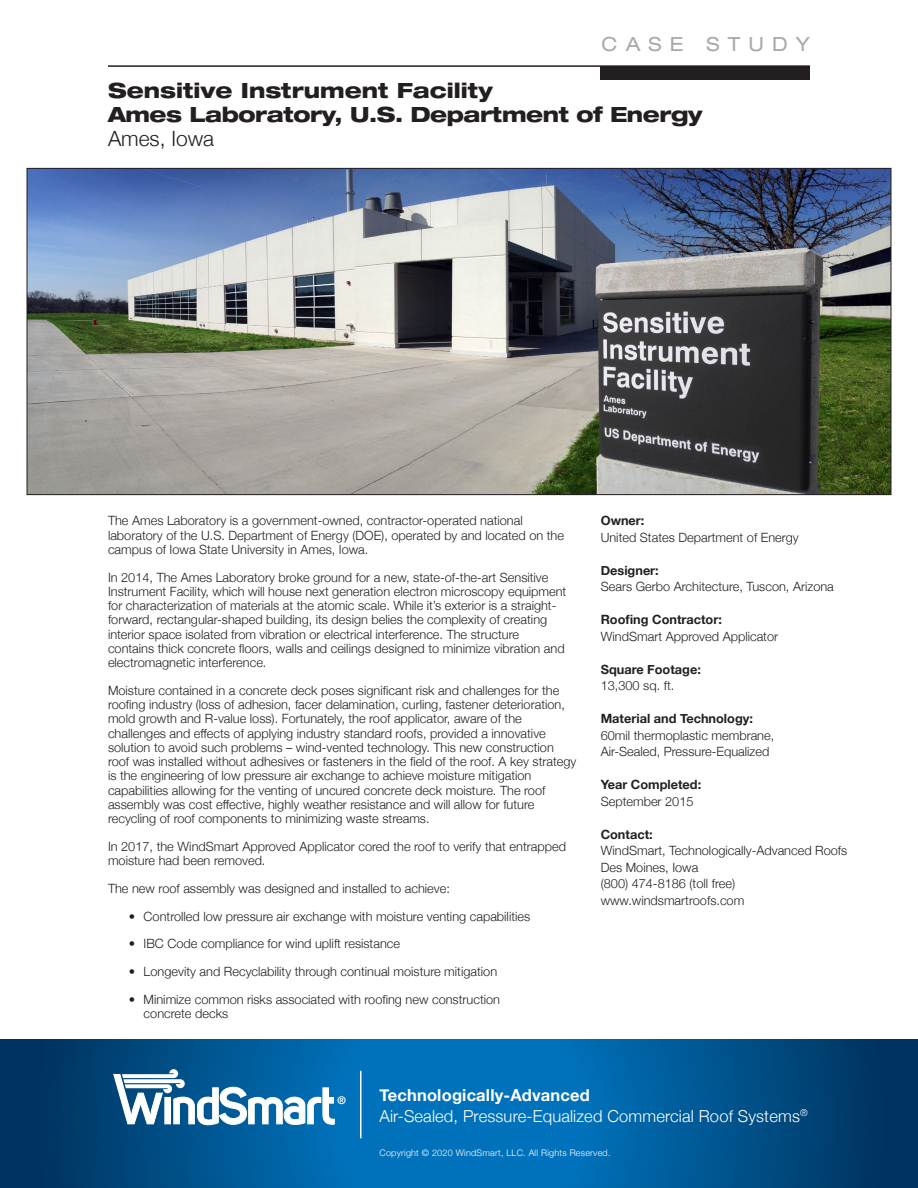
<style>
.page{position:relative;width:918px;height:1188px;background:#fff}
.page>*{position:absolute;margin:0;border:0;box-sizing:border-box;transform-origin:0 0}
.t1{font:800 expanded 21px "Helvetica Neue";letter-spacing:-.02em;color:#231f20}
.t2{font:800 expanded 21px "Helvetica Neue";color:#231f20}
.t3{font:300 21px "Helvetica Neue";color:#231f20}
.t4{font:expanded 19.5px "Helvetica Neue";letter-spacing:.42em;color:#a8a9ad}
.t5{font:300 16.5px "Helvetica Neue";letter-spacing:.01em;color:#fff}
.t6{font:700 16.5px "Helvetica Neue";letter-spacing:.01em;color:#fff}
.t7{font:300 12.75px/14.2px "Helvetica Neue";color:#231f20}
.t8{font:700 12.75px "Helvetica Neue";color:#231f20}
.t9{font:700 10.5px "Helvetica Neue";color:#fff}
.t10{font:300 9px "Helvetica Neue";letter-spacing:.025em;color:#fff}
</style>
<div class="page">
<hr style="left:108px;top:65px;width:702px;height:2px;background:#231f20">
<div style="left:601px;top:66px;width:209px;height:13px;background:#231f20"></div>
<img style="left:29px;top:170px;width:860px;height:323px">
<svg style="left:0;top:1040px;width:918px;height:148px;background:#005794"></svg>
<svg style="left:113px;top:1069px;width:222px;height:56px"></svg>
<hr style="left:360px;top:1071px;width:2px;height:67px;background:#fff">
<p class="t4" style="left:602px;top:32px;width:210px">CASE STUDY</p>
<p class="t2" style="left:108px;top:77px;width:386px">Sensitive Instrument Facility</p>
<p class="t1" style="left:108px;top:101px;width:596px">Ames Laboratory, U.S. Department of Energy</p>
<p class="t3" style="left:108px;top:121px;width:108px">Ames, Iowa</p>
<p class="t7" style="left:108px;top:513px;width:458px">The Ames Laboratory is a government-owned, contractor-operated national laboratory of the U.S. Department of Energy (DOE), operated by and located on the campus of Iowa State University in Ames, Iowa.</p>
<p class="t7" style="left:108px;top:569px;width:460px">In 2014, The Ames Laboratory broke ground for a new, state-of-the-art Sensitive Instrument Facility, which will house next generation electron microscopy equipment for characterization of materials at the atomic scale. While it’s exterior is a straight&shy;forward, rectangular-shaped building, its design belies the complexity of creating interior space isolated from vibration or electrical interference. The structure contains thick concrete floors, walls and ceilings designed to minimize vibration and electromagnetic interference.</p>
<p class="t7" style="left:108px;top:682px;width:470px">Moisture contained in a concrete deck poses significant risk and challenges for the roofing industry (loss of adhesion, facer delamination, curling, fastener deterioration, mold growth and R-value loss). Fortunately, the roof applicator, aware of the challenges and effects of applying industry standard roofs, provided a innovative solution to avoid such problems – wind-vented technology. This new construction roof was installed without adhesives or fasteners in the field of the roof. A key strategy is the engineering of low pressure air exchange to achieve moisture mitigation capabilities allowing for the venting of uncured concrete deck moisture. The roof assembly was cost effective, highly weather resistance and will allow for future recycling of roof components to minimizing waste streams.</p>
<p class="t7" style="left:108px;top:838px;width:460px">In 2017, the WindSmart Approved Applicator cored the roof to verify that entrapped moisture had been removed.</p>
<p class="t7" style="left:108px;top:880px;width:343px">The new roof assembly was designed and installed to achieve:</p>
<p class="t7" style="left:129px;top:908px;width:403px">• Controlled low pressure air exchange with moisture venting capabilities</p>
<p class="t7" style="left:129px;top:936px;width:273px">• IBC Code compliance for wind uplift resistance</p>
<p class="t7" style="left:129px;top:963px;width:370px">• Longevity and Recyclability through continual moisture mitigation</p>
<p class="t7" style="left:129px;top:991px;width:373px">• Minimize common risks associated with roofing new construction</p>
<p class="t7" style="left:144px;top:1005px;width:86px">concrete decks</p>
<p class="t8" style="left:601px;top:511px;width:45px">Owner:</p>
<p class="t7" style="left:601px;top:529px;width:200px">United States Department of Energy</p>
<p class="t8" style="left:601px;top:560px;width:60px">Designer:</p>
<p class="t7" style="left:601px;top:579px;width:235px">Sears Gerbo Architecture, Tuscon, Arizona</p>
<p class="t8" style="left:601px;top:610px;width:123px">Roofing Contractor:</p>
<p class="t7" style="left:601px;top:628px;width:179px">WindSmart Approved Applicator</p>
<p class="t8" style="left:601px;top:659px;width:102px">Square Footage:</p>
<p class="t7" style="left:601px;top:678px;width:75px">13,300 sq. ft.</p>
<p class="t8" style="left:601px;top:709px;width:154px">Material and Technology:</p>
<p class="t7" style="left:601px;top:727px;width:175px">60mil thermoplastic membrane,</p>
<p class="t7" style="left:601px;top:744px;width:170px">Air-Sealed, Pressure-Equalized</p>
<p class="t8" style="left:601px;top:775px;width:102px">Year Completed:</p>
<p class="t7" style="left:601px;top:793px;width:94px">September 2015</p>
<p class="t8" style="left:601px;top:824px;width:53px">Contact:</p>
<p class="t7" style="left:601px;top:843px;width:248px">WindSmart, Technologically-Advanced Roofs</p>
<p class="t7" style="left:601px;top:859px;width:99px">Des Moines, Iowa</p>
<p class="t7" style="left:601px;top:876px;width:136px">(800) 474-8186 (toll free)</p>
<p class="t7" style="left:601px;top:892px;width:145px">www.windsmartroofs.com</p>
<p class="t9" style="left:338px;top:1092px;width:10px">®</p>
<p class="t6" style="left:380px;top:1082px;width:212px">Technologically-Advanced</p>
<p class="t5" style="left:380px;top:1103px;width:430px">Air-Sealed, Pressure-Equalized Commercial Roof Systems<sup>®</sup></p>
<p class="t10" style="left:380px;top:1146px;width:233px">Copyright © 2020 WindSmart, LLC. All Rights Reserved.</p>
</div>
